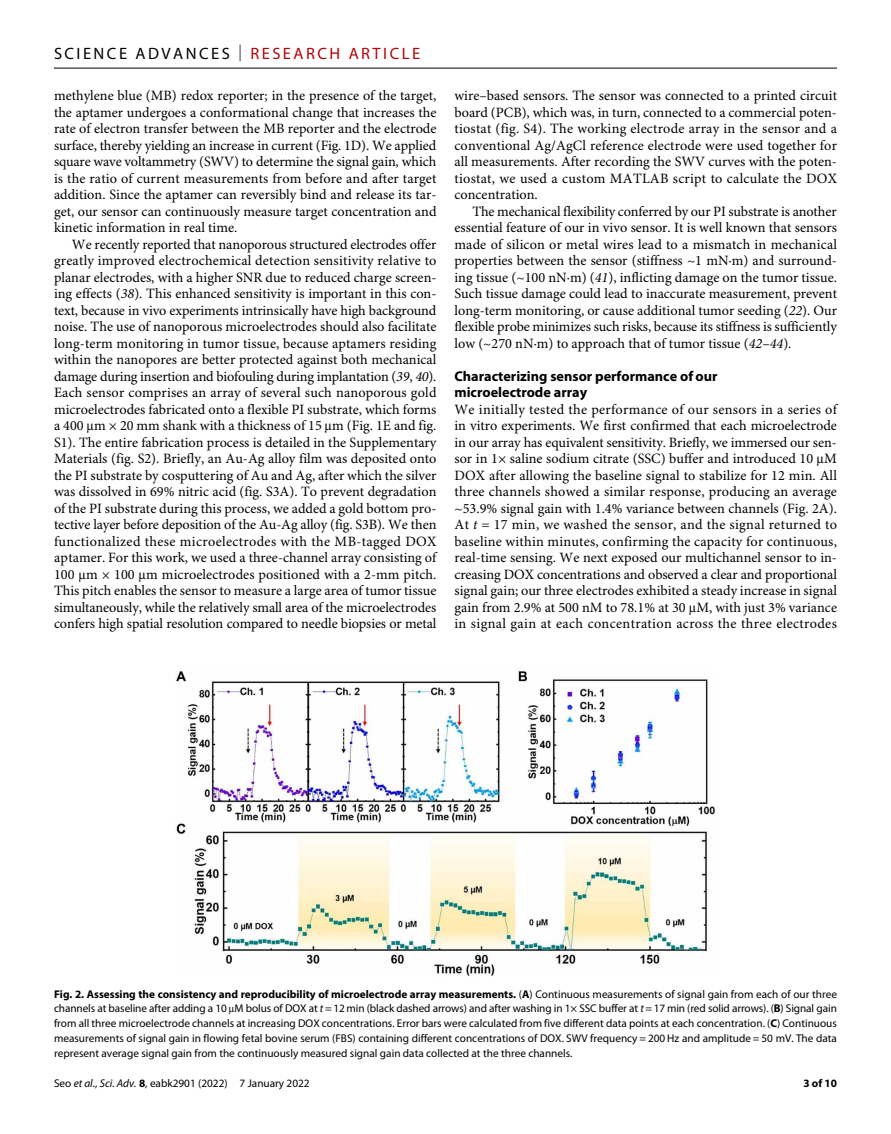
<style>
.page{position:relative;width:891px;height:1134px;background:#fff}
.page>*{position:absolute;margin:0;border:0;box-sizing:border-box;transform-origin:0 0}
.t1{font:16.5px "Myriad Pro";letter-spacing:.15em;color:#000}
.t2{font:14.25px/16.5px "Minion Pro";color:#000;text-align:justify}
.t3{font:700 14.25px/16.5px "Myriad Pro";color:#000}
.t4{font:11.25px/15px "Myriad Pro";color:#000;text-align:justify}
.t5{font:700 11.25px "Myriad Pro";color:#000}
.s1{font-weight:300}
.s2{color:#b10508}
.s3{font-style:italic}
.s4{font-weight:700}
</style>
<div class="page">
<hr style="left:54px;top:68px;width:783px;height:1px;background:#000">
<img style="left:176px;top:671px;width:539px;height:305px">
<p class="t1" style="left:54px;top:40px;width:368px">SCIENCE ADVANCES <span class="s1">|</span> <span class="s2">RESEARCH ARTICLE</span></p>
<p class="t2" style="left:54px;top:89px;width:384px">methylene blue (MB) redox reporter; in the presence of the target, the aptamer undergoes a conformational change that increases the rate of electron transfer between the MB reporter and the electrode surface, thereby yielding an increase in current (Fig. 1D). We applied square wave voltammetry (SWV) to determine the signal gain, which is the ratio of current measurements from before and after target addition. Since the aptamer can reversibly bind and release its tar&shy;get, our sensor can continuously measure target concentration and kinetic information in real time.</p>
<p class="t2" style="left:54px;top:237px;width:384px;text-indent:18px">We recently reported that nanoporous structured electrodes offer greatly improved electrochemical detection sensitivity relative to planar electrodes, with a higher SNR due to reduced charge screen&shy;ing effects (<span class="s3">38</span>). This enhanced sensitivity is important in this con&shy;text, because in vivo experiments intrinsically have high background noise. The use of nanoporous microelectrodes should also facilitate long-term monitoring in tumor tissue, because aptamers residing within the nanopores are better protected against both mechanical damage during insertion and biofouling during implantation (<span class="s3">39</span>, <span class="s3">40</span>).<br>Each sensor comprises an array of several such nanoporous gold microelectrodes fabricated onto a flexible PI substrate, which forms a 400 m × 20 mm shank with a thickness of 15 m (Fig. 1E and fig.<br>S1). The entire fabrication process is detailed in the Supplementary Materials (fig. S2). Briefly, an Au-Ag alloy film was deposited onto the PI substrate by cosputtering of Au and Ag, after which the silver was dissolved in 69% nitric acid (fig. S3A). To prevent degradation of the PI substrate during this process, we added a gold bottom pro&shy;tective layer before deposition of the Au-Ag alloy (fig. S3B). We then functionalized these microelectrodes with the MB-tagged DOX aptamer. For this work, we used a three-channel array consisting of 100 m × 100 m microelectrodes positioned with a 2-mm pitch.<br>This pitch enables the sensor to measure a large area of tumor tissue simultaneously, while the relatively small area of the microelectrodes confers high spatial resolution compared to needle biopsies or metal</p>
<p class="t2" style="left:454px;top:89px;width:384px">wire–based sensors. The sensor was connected to a printed circuit board (PCB), which was, in turn, connected to a commercial poten&shy;tiostat (fig. S4). The working electrode array in the sensor and a conventional Ag/AgCl reference electrode were used together for all measurements. After recording the SWV curves with the poten&shy;tiostat, we used a custom MATLAB script to calculate the DOX concentration.</p>
<p class="t2" style="left:454px;top:204px;width:384px;text-indent:18px">The mechanical flexibility conferred by our PI substrate is another essential feature of our in vivo sensor. It is well known that sensors made of silicon or metal wires lead to a mismatch in mechanical properties between the sensor (stiffness ~1 mN·m) and surround&shy;ing tissue (~100 nN·m) (<span class="s3">41</span>), inflicting damage on the tumor tissue.<br>Such tissue damage could lead to inaccurate measurement, prevent long-term monitoring, or cause additional tumor seeding (<span class="s3">22</span>). Our flexible probe minimizes such risks, because its stiffness is sufficiently low (~270 nN·m) to approach that of tumor tissue (<span class="s3">42</span>–<span class="s3">44</span>).</p>
<p class="t3" style="left:454px;top:366px;width:265px">Characterizing sensor performance of our microelectrode array</p>
<p class="t2" style="left:454px;top:402px;width:384px">We initially tested the performance of our sensors in a series of in vitro experiments. We first confirmed that each microelectrode in our array has equivalent sensitivity. Briefly, we immersed our sen&shy;sor in 1× saline sodium citrate (SSC) buffer and introduced 10 M DOX after allowing the baseline signal to stabilize for 12 min. All three channels showed a similar response, producing an average ~53.9% signal gain with 1.4% variance between channels (Fig. 2A).<br>At <span class="s3">t</span> = 17 min, we washed the sensor, and the signal returned to baseline within minutes, confirming the capacity for continuous, real-time sensing. We next exposed our multichannel sensor to in&shy;creasing DOX concentrations and observed a clear and proportional signal gain; our three electrodes exhibited a steady increase in signal gain from 2.9% at 500 nM to 78.1% at 30 M, with just 3% variance in signal gain at each concentration across the three electrodes</p>
<p class="t4" style="left:54px;top:986px;width:785px"><span class="s4">Fig. 2. Assessing the consistency and reproducibility of microelectrode array measurements.</span> (<span class="s4">A</span>) Continuous measurements of signal gain from each of our three channels at baseline after adding a 10 M bolus of DOX at <span class="s3">t</span> = 12 min (black dashed arrows) and after washing in 1× SSC buffer at <span class="s3">t</span>= 17 min (red solid arrows). (<span class="s4">B</span>) Signal gain from all three microelectrode channels at increasing DOX concentrations. Error bars were calculated from five different data points at each concentration. (<span class="s4">C</span>) Continuous measurements of signal gain in flowing fetal bovine serum (FBS) containing different concentrations of DOX. SWV frequency = 200 Hz and amplitude = 50 mV. The data represent average signal gain from the continuously measured signal gain data collected at the three channels.</p>
<p class="t4" style="left:54px;top:1076px;width:257px">Seo <span class="s3">et al</span>., <span class="s3">Sci. Adv.</span> <span class="s4">8</span>, eabk2901 (2022) 7 January 2022</p>
<p class="t5" style="left:803px;top:1074px;width:35px">3 of 10</p>
</div>
